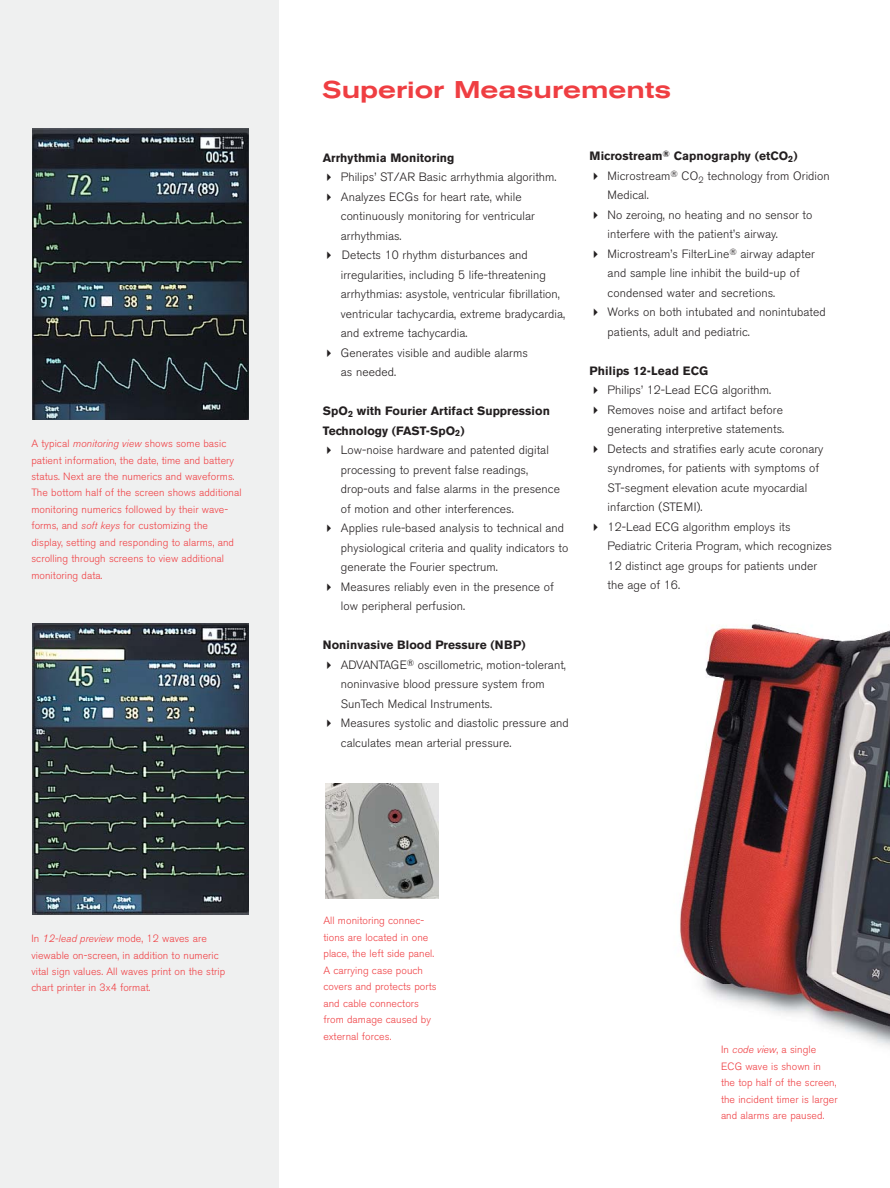
<style>
.page{position:relative;width:890px;height:1188px;background:#fff}
.page>*{position:absolute;margin:0;border:0;box-sizing:border-box;transform-origin:0 0}
.t1{font:500 expanded 24px "Akzidenz Grotesk BE";color:#ef3e42}
.t2{font:300 12px/19.5px "Akzidenz Grotesk BE";letter-spacing:.005em;color:#231f20}
.t3{font:700 12px/19.5px "Akzidenz Grotesk BE";letter-spacing:.005em;color:#231f20}
.t4{font:300 10.5px/16.5px "Akzidenz Grotesk BE";letter-spacing:.005em;color:#ef3e42}
.s1{font-style:italic}
.s2{font-weight:700}
</style>
<div class="page">
<img style="left:680px;top:624px;width:210px;height:423px">
<div style="left:0;top:0;width:278px;height:1188px;background:#eff0f0"></div>
<img style="left:32px;top:129px;width:216px;height:290px">
<img style="left:325px;top:783px;width:113px;height:115px">
<img style="left:32px;top:624px;width:216px;height:290px">
<p class="t4" style="left:31px;top:436px;width:212px">A typical <span class="s1">monitoring view</span> shows some basic patient information, the date, time and battery status. Next are the numerics and waveforms.<br>The bottom half of the screen shows additional monitoring numerics followed by their wave&shy;forms, and <span class="s1">soft keys</span> for customizing the display, setting and responding to alarms, and scrolling through screens to view additional monitoring data.</p>
<p class="t4" style="left:31px;top:931px;width:195px">In <span class="s1">12-lead preview</span> mode, 12 waves are viewable on-screen, in addition to numeric vital sign values. All waves print on the strip chart printer in 3x4 format.</p>
<h1 class="t1" style="left:322px;top:81px;width:350px">Superior Measurements</h1>
<p class="t3" style="left:323px;top:149px;width:133px">Arrhythmia Monitoring</p>
<p class="t2" style="left:341px;top:169px;width:226px">Philips’ ST/AR Basic arrhythmia algorithm.<br>Analyzes ECGs for heart rate, while continuously monitoring for ventricular arrhythmias.<br>Detects 10 rhythm disturbances and irregularities, including 5 life-threatening arrhythmias: asystole, ventricular fibrillation, ventricular tachycardia, extreme bradycardia, and extreme tachycardia.<br>Generates visible and audible alarms<br>as needed.</p>
<p class="t3" style="left:323px;top:402px;width:229px">SpO<sub>2</sub> with Fourier Artifact Suppression<br>Technology (FAST-SpO<sub>2</sub>)</p>
<p class="t2" style="left:341px;top:442px;width:229px">Low-noise hardware and patented digital processing to prevent false readings, drop-outs and false alarms in the presence of motion and other interferences.<br>Applies rule-based analysis to technical and physiological criteria and quality indicators to generate the Fourier spectrum.<br>Measures reliably even in the presence of low peripheral perfusion.</p>
<p class="t2" style="left:341px;top:637px;width:229px;text-indent:-18px"><span class="s2">Noninvasive Blood Pressure (NBP)<br></span>ADVANTAGE<sup>®</sup> oscillometric, motion-tolerant, noninvasive blood pressure system from SunTech Medical Instruments.<br>Measures systolic and diastolic pressure and calculates mean arterial pressure.</p>
<p class="t2" style="left:608px;top:148px;width:224px;text-indent:-18px"><span class="s2">Microstream</span><sup>®</sup> <span class="s2">Capnography (etCO</span><sub>2</sub><span class="s2">)<br></span>Microstream<sup>®</sup> CO<sub>2</sub> technology from Oridion Medical.<br>No zeroing, no heating and no sensor to interfere with the patient’s airway.<br>Microstream’s FilterLine<sup>®</sup> airway adapter and sample line inhibit the build-up of condensed water and secretions.<br>Works on both intubated and nonintubated patients, adult and pediatric.</p>
<p class="t3" style="left:590px;top:362px;width:120px">Philips 12-Lead ECG</p>
<p class="t2" style="left:608px;top:382px;width:226px">Philips’ 12-Lead ECG algorithm.<br>Removes noise and artifact before generating interpretive statements.<br>Detects and stratifies early acute coronary syndromes, for patients with symptoms of ST-segment elevation acute myocardial infarction (STEMI).<br>12-Lead ECG algorithm employs its Pediatric Criteria Program, which recognizes 12 distinct age groups for patients under the age of 16.</p>
<p class="t4" style="left:323px;top:914px;width:115px">All monitoring connec&shy;tions are located in one place, the left side panel.<br>A carrying case pouch covers and protects ports and cable connectors from damage caused by external forces.</p>
<p class="t4" style="left:721px;top:1043px;width:118px">In <span class="s1">code view</span>, a single<br>ECG wave is shown in the top half of the screen, the incident timer is larger and alarms are paused.</p>
</div>
